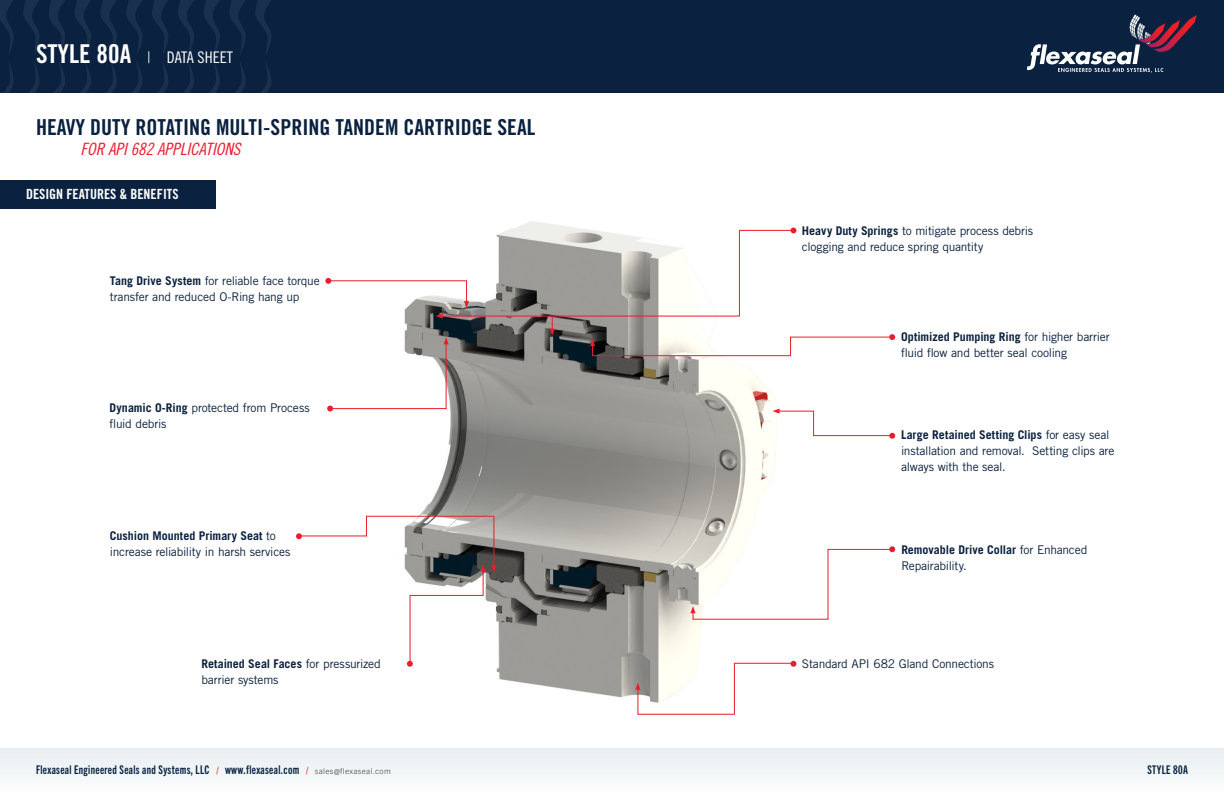
<style>
.page{position:relative;width:1224px;height:792px;background:#fff}
.page>*{position:absolute;margin:0;border:0;box-sizing:border-box;transform-origin:0 0}
.t1{font:22px "Trade Gothic LT Std Bd Cn 20";color:#0a213f}
.t2{font:17px "Trade Gothic LT Std Cn 18 Obl";color:#eb1c2c}
.t3{font:16px "Trade Gothic LT Std Cn 18";color:#fff}
.t4{font:14px "Trade Gothic LT Std Bd Cn 20";color:#fff}
.t5{font:12px/16px "Trade Gothic LT Std";letter-spacing:-.015em;color:#0a213f}
.Body{font:12px "Trade Gothic Next LT Pro Bd Cm";letter-spacing:.03em;color:#072240}
.s1{font-family:"Trade Gothic LT Std Bd Cn 20";font-size:26px}
.s2{font-family:"Trade Gothic LT Std";font-weight:300}
.s3{font-weight:700}
.s4{font-size:10px;color:#ee1d23}
.s5{font-family:"Trade Gothic Next LT Pro";font-weight:300;font-size:8px;color:#3e3e3f}
</style>
<div class="page">
<div style="left:0;top:0;width:1224px;height:94px;background:#0a213f"></div>
<svg style="left:1027px;top:14px;width:170px;height:59px"></svg>
<svg style="left:0;top:0;width:280px;height:94px"></svg>
<img style="left:420px;top:221px;width:375px;height:477px">
<div style="left:0;top:180px;width:216px;height:29px;background:#0a213f"></div>
<div style="left:0;top:748px;width:1224px;height:44px;background:#f1f5f7"></div>
<svg style="left:690px;top:546px;width:205px;height:74px"></svg>
<svg style="left:296px;top:515px;width:200px;height:152px"></svg>
<svg style="left:635px;top:661px;width:161px;height:54px"></svg>
<svg style="left:325px;top:228px;width:570px;height:211px"></svg>
<p class="t3" style="left:36px;top:48px;width:199px"><span class="s1">STYLE 80A</span> <span class="s2">|</span> DATA SHEET</p>
<p class="t1" style="left:36px;top:113px;width:501px">HEAVY DUTY ROTATING MULTI-SPRING TANDEM CARTRIDGE SEAL</p>
<p class="t2" style="left:81px;top:139px;width:161px">FOR API 682 APPLICATIONS</p>
<p class="t4" style="left:26px;top:186px;width:154px">DESIGN FEATURES &amp; BENEFITS</p>
<h1 class="t5" style="left:110px;top:272px;width:211px"><span class="s3">Tang Drive System</span> for reliable face torque transfer and reduced O-Ring hang up</h1>
<h1 class="t5" style="left:110px;top:400px;width:202px"><span class="s3">Dynamic O-Ring</span> protected from Process fluid debris</h1>
<h1 class="t5" style="left:110px;top:528px;width:182px"><span class="s3">Cushion Mounted Primary Seat</span> to increase reliability in harsh services</h1>
<h1 class="t5" style="left:201px;top:656px;width:181px"><span class="s3">Retained Seal Faces</span> for pressurized barrier systems</h1>
<h1 class="t5" style="left:802px;top:222px;width:233px"><span class="s3">Heavy Duty Springs</span> to mitigate process debris clogging and reduce spring quantity</h1>
<h1 class="t5" style="left:901px;top:329px;width:210px"><span class="s3">Optimized Pumping Ring</span> for higher barrier fluid flow and better seal cooling</h1>
<h1 class="t5" style="left:901px;top:427px;width:215px"><span class="s3">Large Retained Setting Clips</span> for easy seal installation and removal. Setting clips are always with the seal.</h1>
<h1 class="t5" style="left:901px;top:541px;width:187px"><span class="s3">Removable Drive Collar</span> for Enhanced<br>Repairability.</h1>
<h1 class="t5" style="left:802px;top:656px;width:194px">Standard API 682 Gland Connections</h1>
<p class="Body" style="left:36px;top:762px;width:356px">Flexaseal Engineered Seals and Systems, LLC <span class="s4">/</span> www.flexaseal.com <span class="s4">/</span> <span class="s5">sales@flexaseal.com</span></p>
<p class="Body" style="left:1148px;top:762px;width:42px">STYLE 80A</p>
</div>
